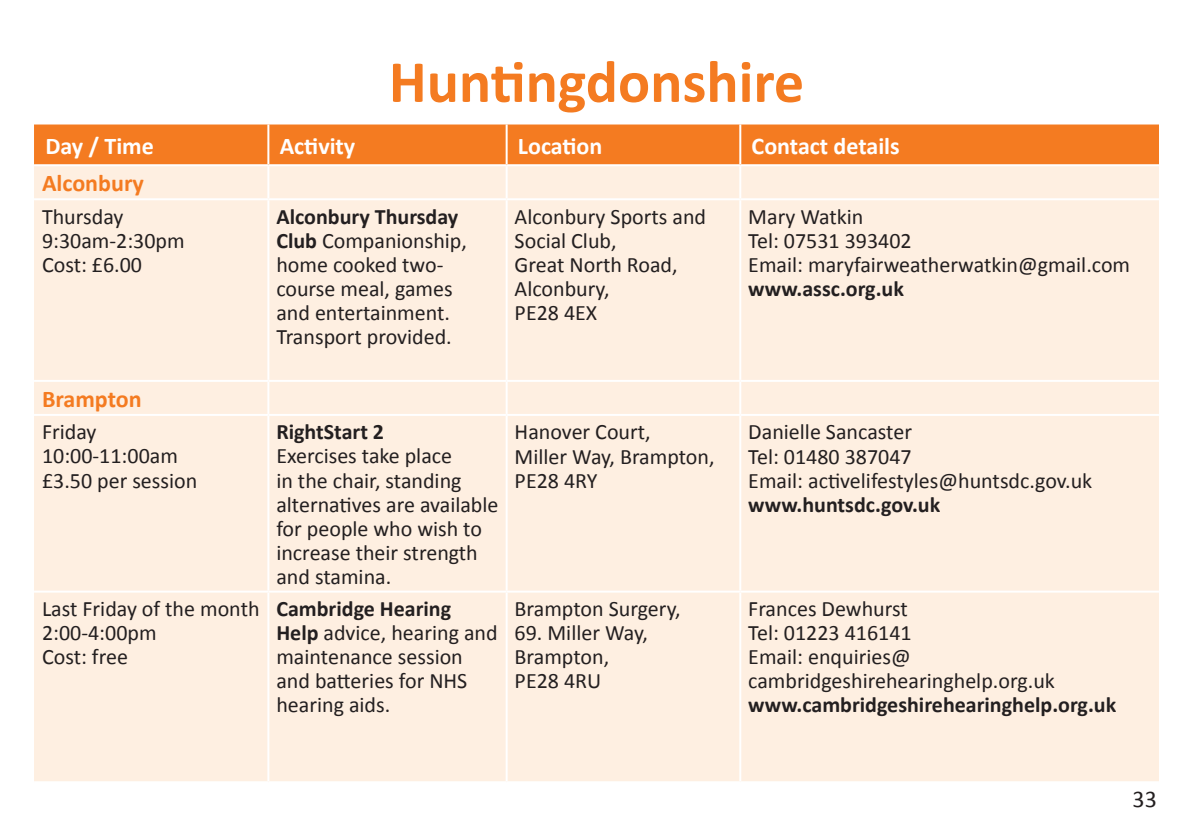
<style>
.page{position:relative;width:1191px;height:840px;background:#fff}
.page>*{position:absolute;margin:0;border:0;box-sizing:border-box;transform-origin:0 0}
.t1{font:700 60px "Calibri";color:#f47b21}
.t2{font:700 24px "Calibri";color:#fff}
.No_Spacing{font:700 24px "Calibri";color:#f47b21}
.t3{font:24px "Calibri";color:#231f20}
.No_Spacing-2{font:22px/24px "Calibri";color:#231f20}
.No_Spacing-3{font:700 22px "Calibri";color:#231f20}
.s1{font-weight:700}
</style>
<div class="page">
<div style="left:34px;top:124px;width:1125px;height:40px;background:#f47b21"></div>
<div style="left:34px;top:166px;width:1125px;height:614px;background:#feefe1"></div>
<hr style="left:267px;top:166px;width:2px;height:32px;background:#fff">
<hr style="left:505px;top:166px;width:2px;height:32px;background:#fff">
<hr style="left:739px;top:166px;width:2px;height:32px;background:#fff">
<hr style="left:267px;top:381px;width:2px;height:32px;background:#fff">
<hr style="left:505px;top:381px;width:2px;height:32px;background:#fff">
<hr style="left:739px;top:381px;width:2px;height:32px;background:#fff">
<hr style="left:34px;top:198px;width:234px;height:2px;background:#fff">
<hr style="left:268px;top:198px;width:238px;height:2px;background:#fff">
<hr style="left:267px;top:200px;width:2px;height:179px;background:#fff">
<hr style="left:506px;top:198px;width:234px;height:2px;background:#fff">
<hr style="left:505px;top:200px;width:2px;height:179px;background:#fff">
<hr style="left:740px;top:198px;width:419px;height:2px;background:#fff">
<hr style="left:739px;top:200px;width:2px;height:179px;background:#fff">
<hr style="left:34px;top:379px;width:234px;height:2px;background:#fff">
<hr style="left:268px;top:379px;width:238px;height:2px;background:#fff">
<hr style="left:506px;top:379px;width:234px;height:2px;background:#fff">
<hr style="left:740px;top:379px;width:419px;height:2px;background:#fff">
<hr style="left:34px;top:413px;width:234px;height:2px;background:#fff">
<hr style="left:268px;top:413px;width:238px;height:2px;background:#fff">
<hr style="left:267px;top:415px;width:2px;height:175px;background:#fff">
<hr style="left:506px;top:413px;width:234px;height:2px;background:#fff">
<hr style="left:505px;top:415px;width:2px;height:175px;background:#fff">
<hr style="left:740px;top:413px;width:419px;height:2px;background:#fff">
<hr style="left:739px;top:415px;width:2px;height:175px;background:#fff">
<hr style="left:34px;top:590px;width:234px;height:2px;background:#fff">
<hr style="left:268px;top:590px;width:238px;height:2px;background:#fff">
<hr style="left:267px;top:592px;width:2px;height:188px;background:#fff">
<hr style="left:506px;top:590px;width:234px;height:2px;background:#fff">
<hr style="left:505px;top:592px;width:2px;height:188px;background:#fff">
<hr style="left:740px;top:590px;width:419px;height:2px;background:#fff">
<hr style="left:739px;top:592px;width:2px;height:188px;background:#fff">
<hr style="left:267px;top:124px;width:2px;height:40px;background:#fff">
<hr style="left:505px;top:124px;width:2px;height:40px;background:#fff">
<hr style="left:739px;top:124px;width:2px;height:40px;background:#fff">
<p class="t1" style="left:389px;top:43px;width:417px">Huntingdonshire</p>
<p class="t2" style="left:45px;top:130px;width:110px">Day / Time</p>
<p class="t2" style="left:280px;top:130px;width:77px">Activity</p>
<p class="t2" style="left:518px;top:130px;width:86px">Location</p>
<p class="t2" style="left:751px;top:130px;width:150px">Contact details</p>
<p class="No_Spacing" style="left:42px;top:168px;width:103px">Alconbury</p>
<p class="No_Spacing-2" style="left:42px;top:203px;width:83px">Thursday</p>
<p class="No_Spacing-2" style="left:42px;top:227px;width:144px">9:30am-2:30pm</p>
<p class="No_Spacing-2" style="left:42px;top:251px;width:102px">Cost: £6.00</p>
<p class="No_Spacing-2" style="left:276px;top:203px;width:192px"><span class="s1">Alconbury Thursday<br>Club</span> Companionship, home cooked two&shy;course meal, games and entertainment.<br>Transport provided.</p>
<p class="No_Spacing-2" style="left:514px;top:203px;width:193px">Alconbury Sports and<br>Social Club,</p>
<p class="No_Spacing-2" style="left:748px;top:203px;width:117px">Mary Watkin</p>
<p class="No_Spacing-2" style="left:748px;top:227px;width:165px">Tel: 07531 393402</p>
<p class="No_Spacing-2" style="left:748px;top:251px;width:383px">Email: maryfairweatherwatkin@gmail.com</p>
<p class="No_Spacing-3" style="left:748px;top:274px;width:157px">www.assc.org.uk</p>
<p class="No_Spacing-2" style="left:514px;top:251px;width:164px">Great North Road,<br>Alconbury,</p>
<p class="No_Spacing-2" style="left:514px;top:299px;width:84px">PE28 4EX</p>
<p class="No_Spacing" style="left:42px;top:383px;width:101px">Brampton</p>
<p class="No_Spacing-2" style="left:42px;top:419px;width:56px">Friday</p>
<p class="No_Spacing-2" style="left:42px;top:443px;width:137px">10:00-11:00am</p>
<p class="No_Spacing-2" style="left:42px;top:467px;width:157px">£3.50 per session</p>
<p class="No_Spacing-2" style="left:42px;top:595px;width:219px">Last Friday of the month</p>
<p class="No_Spacing-2" style="left:42px;top:619px;width:116px">2:00-4:00pm</p>
<p class="No_Spacing-2" style="left:42px;top:643px;width:87px">Cost: free</p>
<p class="No_Spacing-3" style="left:276px;top:418px;width:109px">RightStart 2</p>
<p class="No_Spacing-2" style="left:276px;top:443px;width:224px">Exercises take place<br>in the chair, standing alternatives are available for people who wish to increase their strength and stamina.</p>
<p class="No_Spacing-2" style="left:514px;top:419px;width:138px">Hanover Court,</p>
<p class="No_Spacing-2" style="left:514px;top:443px;width:201px">Miller Way, Brampton,<br>PE28 4RY</p>
<p class="No_Spacing-2" style="left:276px;top:595px;width:223px"><span class="s1">Cambridge Hearing<br>Help</span> advice, hearing and maintenance session and batteries for NHS hearing aids.</p>
<p class="No_Spacing-2" style="left:514px;top:595px;width:167px">Brampton Surgery,</p>
<p class="No_Spacing-2" style="left:514px;top:619px;width:135px">69. Miller Way,</p>
<p class="No_Spacing-2" style="left:514px;top:643px;width:96px">Brampton,</p>
<p class="No_Spacing-2" style="left:514px;top:667px;width:88px">PE28 4RU</p>
<p class="No_Spacing-2" style="left:748px;top:419px;width:165px">Danielle Sancaster</p>
<p class="No_Spacing-2" style="left:748px;top:443px;width:165px">Tel: 01480 387047</p>
<p class="No_Spacing-2" style="left:748px;top:467px;width:345px">Email: activelifestyles@huntsdc.gov.uk</p>
<p class="No_Spacing-3" style="left:748px;top:490px;width:193px">www.huntsdc.gov.uk</p>
<p class="No_Spacing-2" style="left:748px;top:595px;width:161px">Frances Dewhurst</p>
<p class="No_Spacing-2" style="left:748px;top:619px;width:165px">Tel: 01223 416141</p>
<p class="No_Spacing-2" style="left:748px;top:643px;width:308px">Email: enquiries@ cambridgeshirehearinghelp.org.uk</p>
<p class="No_Spacing-3" style="left:748px;top:690px;width:369px">www.cambridgeshirehearinghelp.org.uk</p>
<p class="t3" style="left:1132px;top:783px;width:26px">33</p>
</div>
